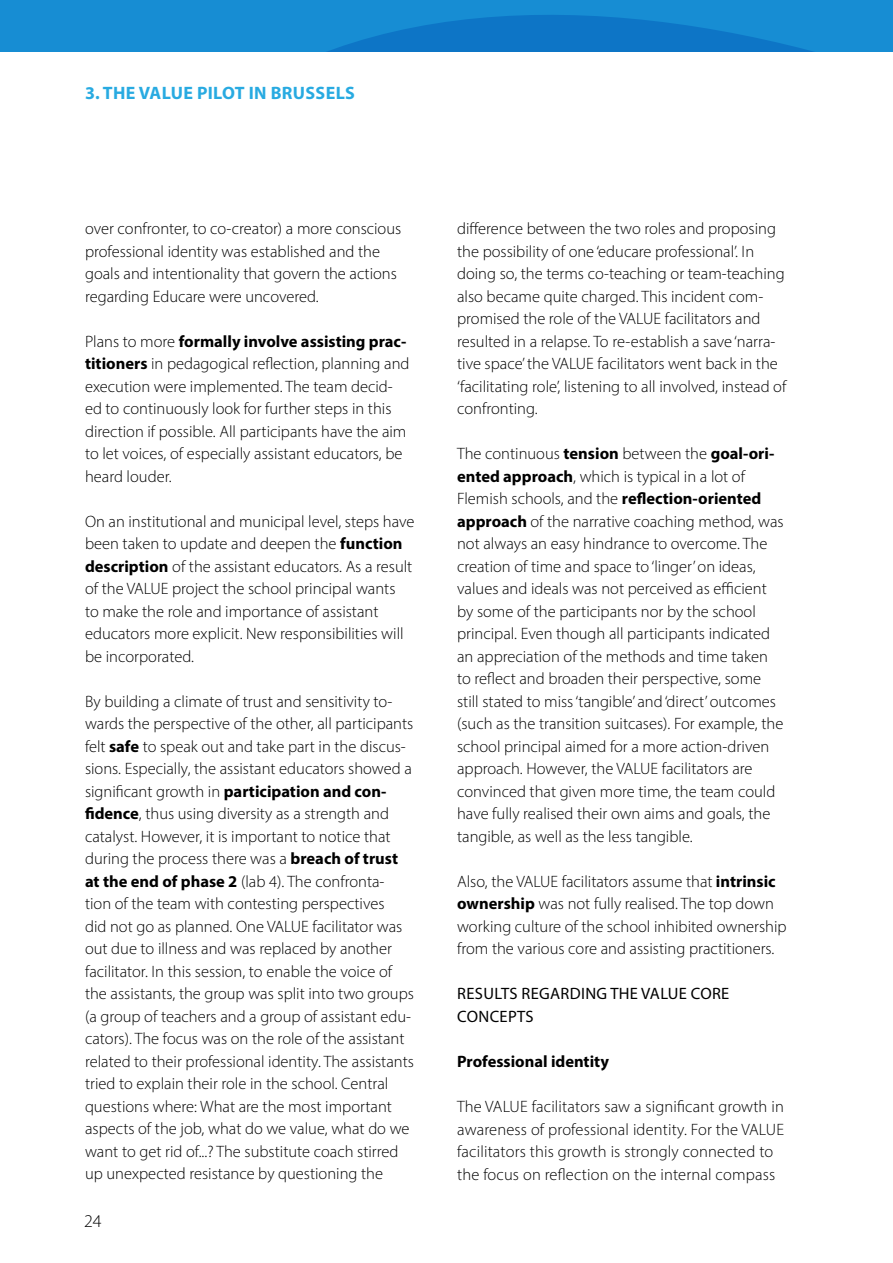
<style>
.page{position:relative;width:893px;height:1263px;background:#fff}
.page>*{position:absolute;margin:0;border:0;box-sizing:border-box;transform-origin:0 0}
.t1{font:700 18px "Myriad Pro";letter-spacing:.02em;color:#28aae1}
.t2{font:300 18px "Myriad Pro";color:#000}
.t3{font:300 16.5px/22.5px "Myriad Pro";color:#000}
.t4{font:16.5px/22.5px "Myriad Pro";letter-spacing:.02em;color:#000}
.t5{font:700 16.5px "Myriad Pro";color:#000}
.s1{font-weight:700}
</style>
<div class="page">
<svg style="left:101px;top:4px;width:792px;height:48px;background:#1385ce"></svg>
<p class="t1" style="left:85px;top:81px;width:271px">3. THE VALUE PILOT IN BRUSSELS</p>
<p class="t3" style="left:85px;top:217px;width:318px">over confronter, to co-creator) a more conscious professional identity was established and the goals and intentionality that govern the actions regarding Educare were uncovered.</p>
<p class="t3" style="left:85px;top:330px;width:326px">Plans to more <span class="s1">formally involve assisting prac&shy;titioners</span> in pedagogical reflection, planning and execution were implemented. The team decid&shy;ed to continuously look for further steps in this direction if possible. All participants have the aim to let voices, of especially assistant educators, be heard louder.</p>
<p class="t3" style="left:85px;top:510px;width:331px">On an institutional and municipal level, steps have been taken to update and deepen the <span class="s1">function description</span> of the assistant educators. As a result of the VALUE project the school principal wants<br>to make the role and importance of assistant educators more explicit. New responsibilities will be incorporated.</p>
<p class="t3" style="left:85px;top:690px;width:330px">By building a climate of trust and sensitivity to&shy;wards the perspective of the other, all participants felt <span class="s1">safe</span> to speak out and take part in the discus&shy;sions. Especially, the assistant educators showed a significant growth in <span class="s1">participation and con&shy;fidence</span>, thus using diversity as a strength and catalyst. However, it is important to notice that during the process there was a <span class="s1">breach of trust at the end of phase 2</span> (lab 4). The confronta&shy;tion of the team with contesting perspectives<br>did not go as planned. One VALUE facilitator was out due to illness and was replaced by another facilitator. In this session, to enable the voice of the assistants, the group was split into two groups (a group of teachers and a group of assistant edu&shy;cators). The focus was on the role of the assistant related to their professional identity. The assistants tried to explain their role in the school. Central questions where: What are the most important aspects of the job, what do we value, what do we want to get rid of...? The substitute coach stirred up unexpected resistance by questioning the</p>
<p class="t2" style="left:84px;top:1210px;width:19px">24</p>
<p class="t3" style="left:457px;top:217px;width:331px">difference between the two roles and proposing the possibility of one ‘educare professional’. In doing so, the terms co-teaching or team-teaching also became quite charged. This incident com&shy;promised the role of the VALUE facilitators and resulted in a relapse. To re-establish a save ‘narra&shy;tive space’ the VALUE facilitators went back in the ‘facilitating role’, listening to all involved, instead of confronting.</p>
<p class="t3" style="left:457px;top:442px;width:328px">The continuous <span class="s1">tension</span> between the <span class="s1">goal-ori&shy;ented approach</span>, which is typical in a lot of Flemish schools, and the <span class="s1">reflection-oriented approach</span> of the narrative coaching method, was not always an easy hindrance to overcome. The creation of time and space to ‘linger’ on ideas, values and ideals was not perceived as efficient by some of the participants nor by the school principal. Even though all participants indicated an appreciation of the methods and time taken to reflect and broaden their perspective, some still stated to miss ‘tangible’ and ‘direct’ outcomes (such as the transition suitcases). For example, the school principal aimed for a more action-driven approach. However, the VALUE facilitators are convinced that given more time, the team could have fully realised their own aims and goals, the tangible, as well as the less tangible.</p>
<p class="t3" style="left:457px;top:870px;width:331px">Also, the VALUE facilitators assume that <span class="s1">intrinsic ownership</span> was not fully realised. The top down working culture of the school inhibited ownership from the various core and assisting practitioners.</p>
<p class="t4" style="left:457px;top:982px;width:274px">RESULTS REGARDING THE VALUE CORE<br>CONCEPTS</p>
<p class="t5" style="left:457px;top:1051px;width:153px">Professional identity</p>
<p class="t3" style="left:457px;top:1095px;width:328px">The VALUE facilitators saw a significant growth in awareness of professional identity. For the VALUE facilitators this growth is strongly connected to the focus on reflection on the internal compass</p>
</div>
